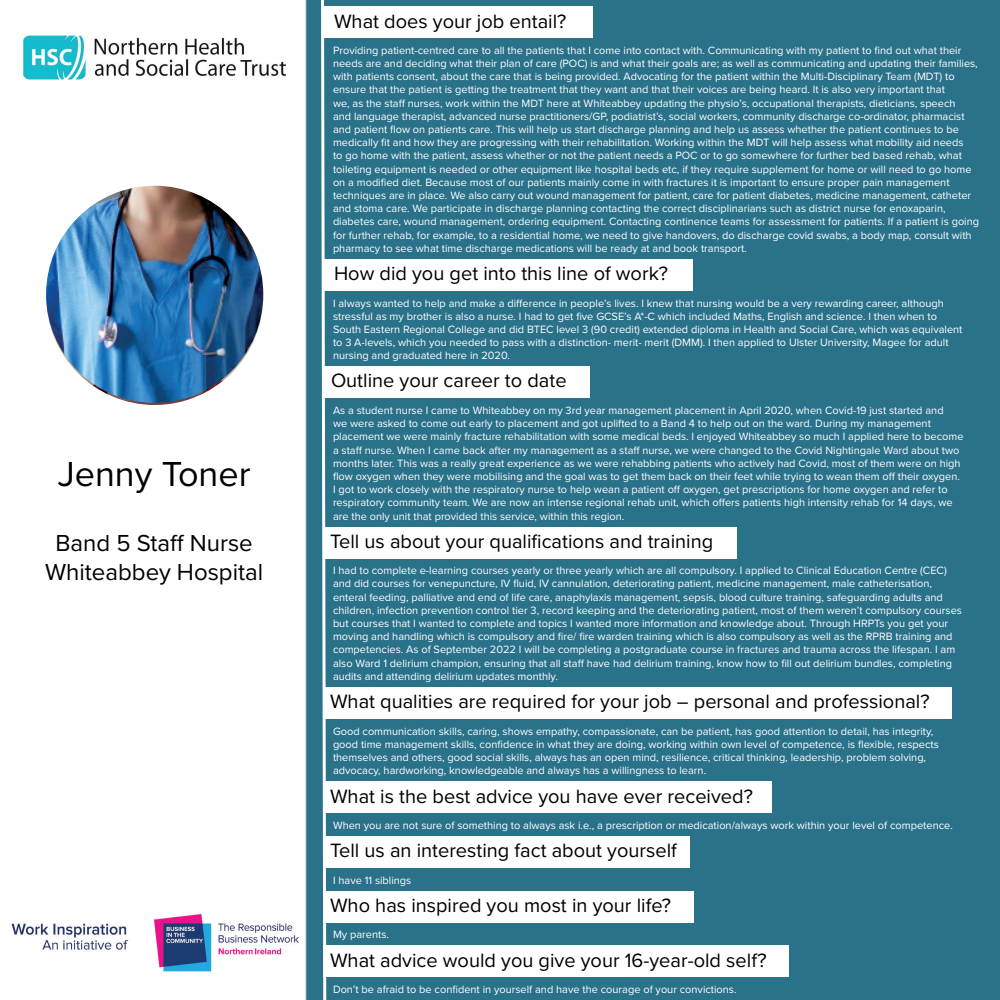
<style>
.page{position:relative;width:1000px;height:1000px;background:#fff}
.page>*{position:absolute;margin:0;border:0;box-sizing:border-box;transform-origin:0 0}
.t1{font:36px "Proxima Nova";color:#000001}
.t2{font:24px/28.8px "Proxima Nova";color:#000001;text-align:center}
.t3{font:20px "Proxima Nova";color:#000001}
.t4{font:11px/13.2px "Proxima Nova";color:#fff}
</style>
<div class="page">
<div style="left:305px;top:0;width:695px;height:1000px;background:#2a718a"></div>
<svg style="left:319px;top:0;width:9px;height:1000px"></svg>
<div style="left:323px;top:6px;width:270px;height:32px;background:#fff"></div>
<div style="left:323px;top:259px;width:370px;height:32px;background:#fff"></div>
<div style="left:323px;top:366px;width:267px;height:32px;background:#fff"></div>
<div style="left:323px;top:527px;width:414px;height:32px;background:#fff"></div>
<img style="left:23px;top:36px;width:263px;height:43px">
<div style="left:323px;top:836px;width:367px;height:32px;background:#fff"></div>
<div style="left:323px;top:687px;width:629px;height:32px;background:#fff"></div>
<div style="left:323px;top:945px;width:466px;height:32px;background:#fff"></div>
<div style="left:323px;top:891px;width:371px;height:32px;background:#fff"></div>
<div style="left:323px;top:781px;width:448px;height:32px;background:#fff"></div>
<img style="left:46px;top:186px;width:217px;height:217px;border-radius:109px">
<img style="left:11px;top:913px;width:288px;height:59px">
<h1 class="t1" style="left:58px;top:447px;width:194px">Jenny Toner</h1>
<h2 class="t2" style="left:45px;top:527px;width:220px">Band 5 Staff Nurse<br>Whiteabbey Hospital</h2>
<h3 class="t3" style="left:334px;top:6px;width:234px">What does your job entail?</h3>
<p class="t4" style="left:333px;top:43px;width:648px">Providing patient-centred care to all the patients that I come into contact with. Communicating with my patient to find out what their needs are and deciding what their plan of care (POC) is and what their goals are; as well as communicating and updating their families, with patients consent, about the care that is being provided. Advocating for the patient within the Multi-Disciplinary Team (MDT) to ensure that the patient is getting the treatment that they want and that their voices are being heard. It is also very important that<br>we, as the staff nurses, work within the MDT here at Whiteabbey updating the physio’s, occupational therapists, dieticians, speech<br>and language therapist, advanced nurse practitioners/GP, podiatrist’s, social workers, community discharge co-ordinator, pharmacist and patient flow on patients care. This will help us start discharge planning and help us assess whether the patient continues to be medically fit and how they are progressing with their rehabilitation. Working within the MDT will help assess what mobility aid needs<br>to go home with the patient, assess whether or not the patient needs a POC or to go somewhere for further bed based rehab, what toileting equipment is needed or other equipment like hospital beds etc, if they require supplement for home or will need to go home on a modified diet. Because most of our patients mainly come in with fractures it is important to ensure proper pain management techniques are in place. We also carry out wound management for patient, care for patient diabetes, medicine management, catheter and stoma care. We participate in discharge planning contacting the correct disciplinarians such as district nurse for enoxaparin, diabetes care, wound management, ordering equipment. Contacting continence teams for assessment for patients. If a patient is going for further rehab, for example, to a residential home, we need to give handovers, do discharge covid swabs, a body map, consult with pharmacy to see what time discharge medications will be ready at and book transport.</p>
<h3 class="t3" style="left:334px;top:259px;width:336px">How did you get into this line of work?</h3>
<p class="t4" style="left:333px;top:296px;width:631px">I always wanted to help and make a difference in people’s lives. I knew that nursing would be a very rewarding career, although stressful as my brother is also a nurse. I had to get five GCSE’s A*-C which included Maths, English and science. I then when to South Eastern Regional College and did BTEC level 3 (90 credit) extended diploma in Health and Social Care, which was equivalent to 3 A-levels, which you needed to pass with a distinction- merit- merit (DMM). I then applied to Ulster University, Magee for adult nursing and graduated here in 2020.</p>
<h3 class="t3" style="left:331px;top:365px;width:237px">Outline your career to date</h3>
<p class="t4" style="left:333px;top:403px;width:632px">As a student nurse I came to Whiteabbey on my 3rd year management placement in April 2020, when Covid-19 just started and<br>we were asked to come out early to placement and got uplifted to a Band 4 to help out on the ward. During my management placement we were mainly fracture rehabilitation with some medical beds. I enjoyed Whiteabbey so much I applied here to become a staff nurse. When I came back after my management as a staff nurse, we were changed to the Covid Nightingale Ward about two months later. This was a really great experience as we were rehabbing patients who actively had Covid, most of them were on high flow oxygen when they were mobilising and the goal was to get them back on their feet while trying to wean them off their oxygen.<br>I got to work closely with the respiratory nurse to help wean a patient off oxygen, get prescriptions for home oxygen and refer to respiratory community team. We are now an intense regional rehab unit, which offers patients high intensity rehab for 14 days, we are the only unit that provided this service, within this region.</p>
<h3 class="t3" style="left:330px;top:526px;width:385px">Tell us about your qualifications and training</h3>
<p class="t4" style="left:333px;top:564px;width:631px">I had to complete e-learning courses yearly or three yearly which are all compulsory. I applied to Clinical Education Centre (CEC) and did courses for venepuncture, IV fluid, IV cannulation, deteriorating patient, medicine management, male catheterisation, enteral feeding, palliative and end of life care, anaphylaxis management, sepsis, blood culture training, safeguarding adults and children, infection prevention control tier 3, record keeping and the deteriorating patient, most of them weren’t compulsory courses but courses that I wanted to complete and topics I wanted more information and knowledge about. Through HRPTs you get your moving and handling which is compulsory and fire/ fire warden training which is also compulsory as well as the RPRB training and competencies. As of September 2022 I will be completing a postgraduate course in fractures and trauma across the lifespan. I am also Ward 1 delirium champion, ensuring that all staff have had delirium training, know how to fill out delirium bundles, completing audits and attending delirium updates monthly.</p>
<h3 class="t3" style="left:330px;top:687px;width:601px">What qualities are required for your job – personal and professional?</h3>
<p class="t4" style="left:333px;top:724px;width:607px">Good communication skills, caring, shows empathy, compassionate, can be patient, has good attention to detail, has integrity, good time management skills, confidence in what they are doing, working within own level of competence, is flexible, respects themselves and others, good social skills, always has an open mind, resilience, critical thinking, leadership, problem solving, advocacy, hardworking, knowledgeable and always has a willingness to learn.</p>
<h3 class="t3" style="left:330px;top:781px;width:424px">What is the best advice you have ever received?</h3>
<p class="t4" style="left:333px;top:818px;width:621px">When you are not sure of something to always ask i.e., a prescription or medication/always work within your level of competence.</p>
<h3 class="t3" style="left:330px;top:836px;width:348px">Tell us an interesting fact about yourself</h3>
<p class="t4" style="left:333px;top:873px;width:80px">I have 11 siblings</p>
<h3 class="t3" style="left:330px;top:890px;width:343px">Who has inspired you most in your life?</h3>
<p class="t4" style="left:333px;top:928px;width:58px">My parents.</p>
<h3 class="t3" style="left:330px;top:945px;width:438px">What advice would you give your 16-year-old self?</h3>
<p class="t4" style="left:333px;top:982px;width:405px">Don’t be afraid to be confident in yourself and have the courage of your convictions.</p>
</div>
